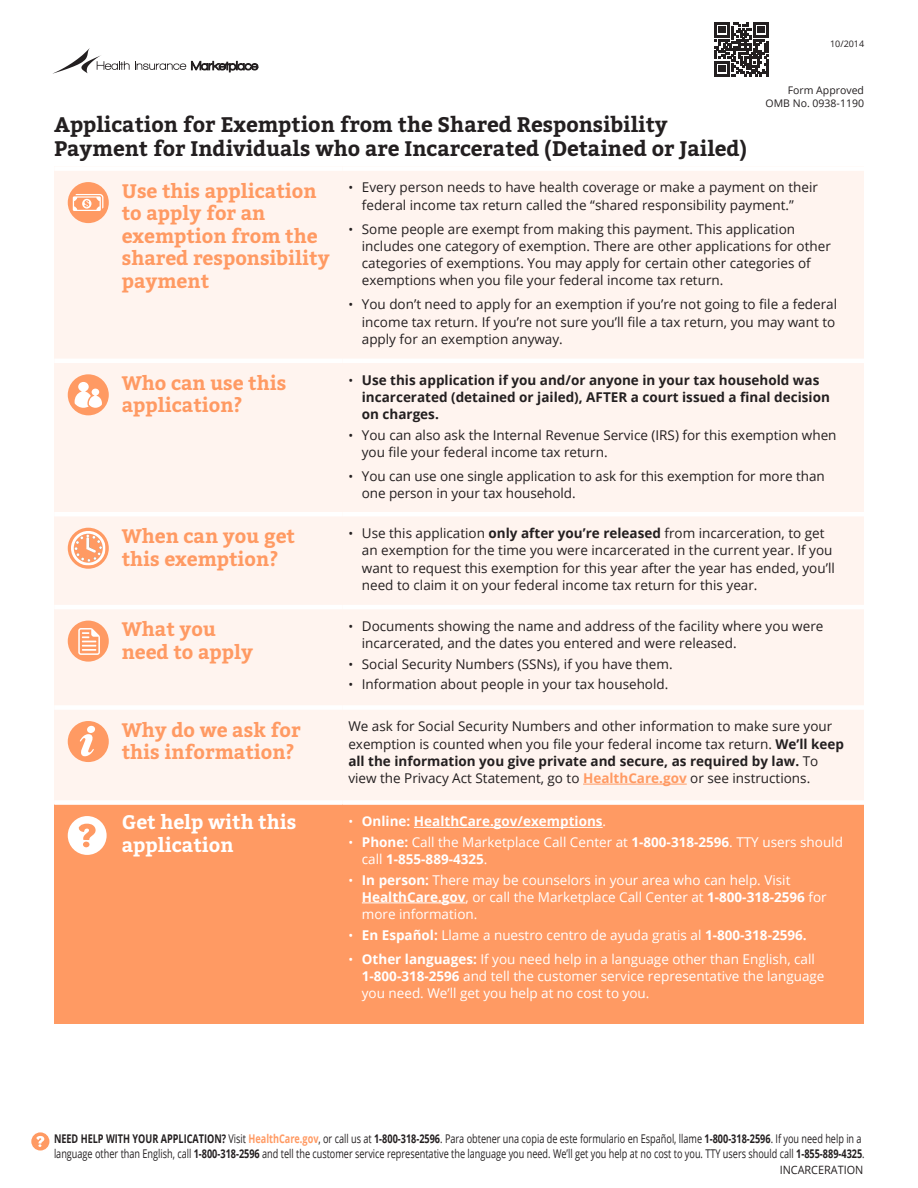
<style>
.page{position:relative;width:918px;height:1188px;background:#fff}
.page>*{position:absolute;margin:0;border:0;box-sizing:border-box;transform-origin:0 0}
.t1{font:700 21px/24px "Bitter";color:#231f20}
.t2{font:700 19.5px "Bitter";color:#ff9a63}
.t3{font:700 19.5px "Bitter";color:#fff}
.t4{font:13.5px/17.2px "Open Sans";color:#231f20}
.t5{font:13.5px/17.2px "Open Sans";color:#fff}
.t6{font:700 13.5px/17.2px "Open Sans";color:#231f20}
.t7{font:700 13.5px "Open Sans";color:#fff}
.t8{font:12px/15px "Open Sans";color:#231f20;scale:.76 1}
.t9{font:11.55px "Open Sans";color:#231f20;scale:.94 1}
.t10{font:10.5px/13.5px "Open Sans";color:#231f20;text-align:right}
.t11{font:9px "Open Sans";color:#231f20}
.s1{font-size:12.75px}
.s2{font-weight:400;font-size:12.75px}
.s3{font-weight:700}
.s4{font-weight:700;color:#ff9a63}
.s5{font-weight:400}
</style>
<div class="page">
<div style="left:31px;top:1132px;width:18px;height:19px;background:#ff9a63;border-radius:50%"></div>
<svg style="left:36px;top:1136px;width:8px;height:11px"></svg>
<div style="left:54px;top:166px;width:810px;height:758px;background:#fff4ef"></div>
<svg style="left:52px;top:48px;width:206px;height:26px"></svg>
<div style="left:54px;top:805px;width:810px;height:219px;background:#ff9a63"></div>
<div style="left:54px;top:166px;width:288px;height:5px;background:#fff"></div>
<div style="left:342px;top:166px;width:522px;height:5px;background:#fff"></div>
<hr style="left:54px;top:359px;width:288px;height:4px;background:#fff">
<hr style="left:342px;top:359px;width:522px;height:4px;background:#fff">
<hr style="left:54px;top:512px;width:288px;height:4px;background:#fff">
<hr style="left:342px;top:512px;width:522px;height:4px;background:#fff">
<hr style="left:54px;top:605px;width:288px;height:4px;background:#fff">
<hr style="left:342px;top:605px;width:522px;height:4px;background:#fff">
<div style="left:54px;top:705px;width:288px;height:5px;background:#fff"></div>
<div style="left:342px;top:705px;width:522px;height:5px;background:#fff"></div>
<div style="left:54px;top:800px;width:288px;height:5px;background:#fff"></div>
<div style="left:342px;top:800px;width:522px;height:5px;background:#fff"></div>
<div style="left:68px;top:182px;width:41px;height:41px;background:#ff9a63;border-radius:50%"></div>
<svg style="left:73px;top:194px;width:30px;height:17px"></svg>
<div style="left:68px;top:374px;width:41px;height:41px;background:#ff9a63;border-radius:50%"></div>
<svg style="left:75px;top:382px;width:27px;height:26px"></svg>
<div style="left:68px;top:528px;width:41px;height:41px;background:#ff9a63;border-radius:50%"></div>
<svg style="left:71px;top:531px;width:35px;height:35px"></svg>
<div style="left:68px;top:621px;width:41px;height:41px;background:#ff9a63;border-radius:50%"></div>
<svg style="left:78px;top:628px;width:22px;height:27px"></svg>
<div style="left:68px;top:721px;width:41px;height:41px;background:#ff9a63;border-radius:50%"></div>
<svg style="left:80px;top:726px;width:15px;height:30px"></svg>
<hr style="left:583px;top:784px;width:104px;height:1px;background:#ff9a63">
<div style="left:68px;top:816px;width:39px;height:39px;background:#fff;border-radius:50%"></div>
<svg style="left:78px;top:824px;width:18px;height:23px"></svg>
<hr style="left:414px;top:827px;width:189px;height:1px;background:#fff">
<hr style="left:362px;top:903px;width:104px;height:1px;background:#fff">
<svg style="left:714px;top:22px;width:54px;height:54px"></svg>
<p class="t11" style="left:830px;top:37px;width:36px">10/2014</p>
<p class="t10" style="left:766px;top:83px;width:100px">Form Approved<br>OMB No. 0938-1190</p>
<p class="t1" style="left:54px;top:113px;width:695px">Application for Exemption from the Shared Responsibility<br>Payment for Individuals who are Incarcerated (Detained or Jailed)</p>
<p class="t2" style="left:122px;top:179px;width:196px">Use this application</p>
<p class="t4" style="left:348px;top:179px;width:471px"><span class="s1">•</span> Every person needs to have health coverage or make a payment on their</p>
<p class="t2" style="left:122px;top:201px;width:145px">to apply for an</p>
<p class="t4" style="left:362px;top:196px;width:434px">federal income tax return called the “shared responsibility payment.”</p>
<p class="t2" style="left:122px;top:224px;width:197px">exemption from the</p>
<p class="t4" style="left:362px;top:220px;width:471px;text-indent:-14px"><span class="s1">•</span> Some people are exempt from making this payment. This application includes one category of exemption. There are other applications for other</p>
<p class="t2" style="left:122px;top:246px;width:209px">shared responsibility</p>
<p class="t4" style="left:362px;top:254px;width:450px">categories of exemptions. You may apply for certain other categories of</p>
<p class="t2" style="left:122px;top:269px;width:89px">payment</p>
<p class="t4" style="left:362px;top:272px;width:363px">exemptions when you file your federal income tax return.</p>
<p class="t4" style="left:362px;top:296px;width:477px;text-indent:-14px"><span class="s1">•</span> You don’t need to apply for an exemption if you’re not going to file a federal income tax return. If you’re not sure you’ll file a tax return, you may want to apply for an exemption anyway.</p>
<p class="t2" style="left:122px;top:371px;width:166px">Who can use this</p>
<p class="t6" style="left:362px;top:371px;width:470px;text-indent:-14px"><span class="s2">•</span> Use this application if you and/or anyone in your tax household was incarcerated (detained or jailed), AFTER a court issued a final decision</p>
<p class="t2" style="left:122px;top:394px;width:122px">application?</p>
<p class="t6" style="left:362px;top:405px;width:78px">on charges.</p>
<p class="t4" style="left:362px;top:426px;width:476px;text-indent:-14px"><span class="s1">•</span> You can also ask the Internal Revenue Service (IRS) for this exemption when you file your federal income tax return.</p>
<p class="t4" style="left:362px;top:467px;width:464px;text-indent:-14px"><span class="s1">•</span> You can use one single application to ask for this exemption for more than one person in your tax household.</p>
<p class="t2" style="left:122px;top:525px;width:175px">When can you get</p>
<p class="t4" style="left:348px;top:524px;width:478px"><span class="s1">•</span> Use this application <span class="s3">only after you’re released</span> from incarceration, to get</p>
<p class="t2" style="left:122px;top:547px;width:158px">this exemption?</p>
<p class="t4" style="left:362px;top:541px;width:475px">an exemption for the time you were incarcerated in the current year. If you want to request this exemption for this year after the year has ended, you’ll need to claim it on your federal income tax return for this year.</p>
<p class="t2" style="left:122px;top:617px;width:96px">What you</p>
<p class="t4" style="left:348px;top:617px;width:477px"><span class="s1">•</span> Documents showing the name and address of the facility where you were</p>
<p class="t2" style="left:122px;top:640px;width:133px">need to apply</p>
<p class="t4" style="left:362px;top:634px;width:376px">incarcerated, and the dates you entered and were released.</p>
<p class="t4" style="left:348px;top:655px;width:326px"><span class="s1">•</span> Social Security Numbers (SSNs), if you have them.</p>
<p class="t4" style="left:348px;top:675px;width:322px"><span class="s1">•</span> Information about people in your tax household.</p>
<p class="t2" style="left:122px;top:718px;width:180px">Why do we ask for</p>
<p class="t4" style="left:348px;top:717px;width:486px">We ask for Social Security Numbers and other information to make sure your</p>
<p class="t2" style="left:122px;top:740px;width:174px">this information?</p>
<p class="t4" style="left:348px;top:735px;width:497px">exemption is counted when you file your federal income tax return. <span class="s3">We’ll keep all the information you give private and secure, as required by law.</span> To view the Privacy Act Statement, go to <span class="s4">HealthCare.gov</span> or see instructions.</p>
<p class="t3" style="left:122px;top:811px;width:176px">Get help with this</p>
<p class="t7" style="left:348px;top:812px;width:259px"><span class="s2">•</span> Online: HealthCare.gov/exemptions<span class="s5">.</span></p>
<p class="t3" style="left:122px;top:833px;width:113px">application</p>
<p class="t5" style="left:362px;top:833px;width:483px;text-indent:-14px"><span class="s1">•</span> <span class="s3">Phone:</span> Call the Marketplace Call Center at <span class="s3">1-800-318-2596</span>. TTY users should call <span class="s3">1-855-889-4325</span>.</p>
<p class="t5" style="left:362px;top:871px;width:466px;text-indent:-14px"><span class="s1">•</span> <span class="s3">In person:</span> There may be counselors in your area who can help. Visit<br><span class="s3">HealthCare.gov</span>, or call the Marketplace Call Center at <span class="s3">1-800-318-2596</span> for more information.</p>
<p class="t5" style="left:348px;top:926px;width:460px"><span class="s1">•</span> <span class="s3">En Español:</span> Llame a nuestro centro de ayuda gratis al <span class="s3">1-800-318-2596.</span></p>
<p class="t5" style="left:362px;top:950px;width:464px;text-indent:-14px"><span class="s1">•</span> <span class="s3">Other languages:</span> If you need help in a language other than English, call<br><span class="s3">1-800-318-2596</span> and tell the customer service representative the language you need. We’ll get you help at no cost to you.</p>
<p class="t8" style="left:54px;top:1131px;width:1068px"><span class="s3">NEED HELP WITH YOUR APPLICATION?</span> Visit <span class="s4">HealthCare.gov</span>, or call us at <span class="s3">1-800-318-2596</span>. Para obtener una copia de este formulario en Español, llame <span class="s3">1-800-318-2596</span>. If you need help in a language other than English, call <span class="s3">1-800-318-2596</span> and tell the customer service representative the language you need. We’ll get you help at no cost to you. TTY users should call <span class="s3">1-855-889-4325</span>.</p>
<p class="t9" style="left:780px;top:1162px;width:90px">INCARCERATION</p>
</div>
